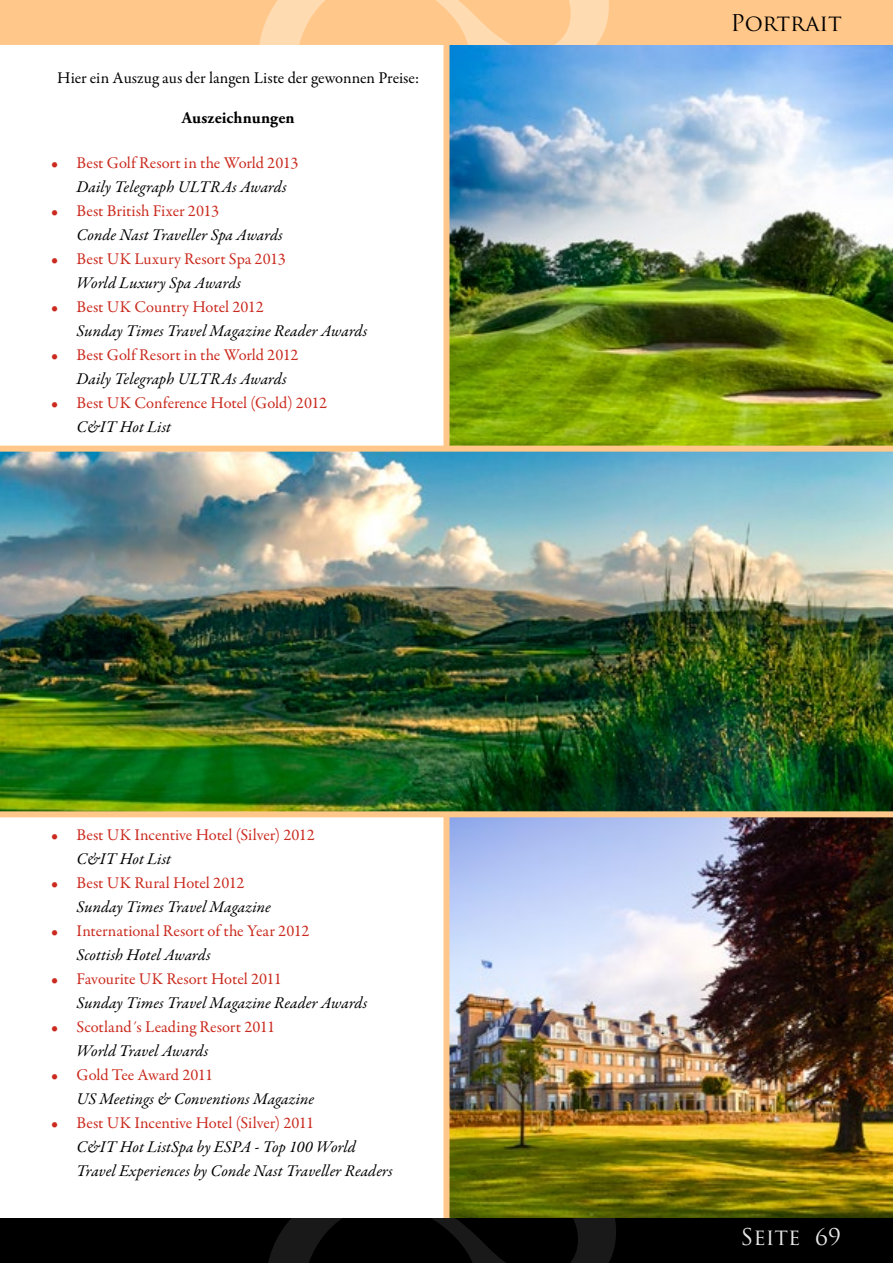
<style>
.page{position:relative;width:893px;height:1263px;background:#fff}
.page>*{position:absolute;margin:0;border:0;box-sizing:border-box;transform-origin:0 0}
.t1{font:22.5px "Trajan Pro";color:#000}
.t2{font:22.5px "Trajan Pro";color:#fff}
.t3{font:italic 16.5px/24px "Garamond Premr Pro";color:#000}
.t4{font:16.5px "Garamond Premr Pro";letter-spacing:.005em;color:#ca291d}
.t5{font:16.5px "Garamond Premr Pro";letter-spacing:-.005em;color:#000}
.t6{font:16.5px "Garamond Premr Pro";letter-spacing:-.015em;color:#ca291d}
.t7{font:16.5px "Garamond Premr Pro";letter-spacing:-.04em;color:#ca291d}
.t8{font:700 16.5px "Adobe Garamond Pro";letter-spacing:.01em;color:#000}
</style>
<div class="page">
<img style="left:443px;top:817px;width:450px;height:401px">
<img style="left:443px;top:45px;width:450px;height:401px">
<img style="left:0;top:446px;width:893px;height:371px">
<div style="left:0;top:0;width:893px;height:45px;background:#ffc88a"></div>
<div style="left:0;top:1218px;width:893px;height:45px;background:#000"></div>
<svg style="left:268px;top:1218px;width:348px;height:45px"></svg>
<svg style="left:443px;top:45px;width:178px;height:130px"></svg>
<p class="t5" style="left:57px;top:68px;width:364px">Hier ein Auszug aus der langen Liste der gewonnen Preise:</p>
<p class="t8" style="left:182px;top:109px;width:114px">Auszeichnungen</p>
<p class="t4" style="left:51px;top:152px;width:249px">• Best Golf Resort in the World 2013</p>
<p class="t3" style="left:77px;top:175px;width:212px">Daily Telegraph ULTRAs Awards</p>
<p class="t6" style="left:51px;top:200px;width:170px">• Best British Fixer 2013</p>
<p class="t3" style="left:77px;top:223px;width:208px">Conde Nast Traveller Spa Awards</p>
<p class="t4" style="left:51px;top:248px;width:236px">• Best UK Luxury Resort Spa 2013</p>
<p class="t3" style="left:77px;top:271px;width:166px">World Luxury Spa Awards</p>
<p class="t4" style="left:51px;top:296px;width:214px">• Best UK Country Hotel 2012</p>
<p class="t3" style="left:77px;top:319px;width:292px">Sunday Times Travel Magazine Reader Awards</p>
<p class="t4" style="left:51px;top:345px;width:249px">• Best Golf Resort in the World 2012</p>
<p class="t3" style="left:77px;top:367px;width:212px">Daily Telegraph ULTRAs Awards</p>
<p class="t4" style="left:51px;top:393px;width:278px">• Best UK Conference Hotel (Gold) 2012</p>
<p class="t3" style="left:77px;top:415px;width:96px">C&amp;IT Hot List</p>
<p class="t4" style="left:51px;top:825px;width:265px">• Best UK Incentive Hotel (Silver) 2012</p>
<p class="t3" style="left:77px;top:847px;width:96px">C&amp;IT Hot List</p>
<p class="t4" style="left:51px;top:873px;width:195px">• Best UK Rural Hotel 2012</p>
<p class="t3" style="left:77px;top:895px;width:196px">Sunday Times Travel Magazine</p>
<p class="t4" style="left:51px;top:921px;width:260px">• International Resort of the Year 2012</p>
<p class="t3" style="left:77px;top:943px;width:136px">Scottish Hotel Awards</p>
<p class="t6" style="left:51px;top:969px;width:232px">• Favourite UK Resort Hotel 2011</p>
<p class="t3" style="left:77px;top:991px;width:292px">Sunday Times Travel Magazine Reader Awards</p>
<p class="t4" style="left:51px;top:1017px;width:226px">• Scotland´s Leading Resort 2011</p>
<p class="t3" style="left:77px;top:1039px;width:133px">World Travel Awards</p>
<p class="t7" style="left:51px;top:1065px;width:164px">• Gold Tee Award 2011</p>
<p class="t3" style="left:77px;top:1087px;width:239px">US Meetings &amp; Conventions Magazine</p>
<p class="t4" style="left:51px;top:1113px;width:265px">• Best UK Incentive Hotel (Silver) 2011</p>
<p class="t3" style="left:77px;top:1135px;width:318px">C&amp;IT Hot ListSpa by ESPA - Top 100 World<br>Travel Experiences by Conde Nast Traveller Readers</p>
<h1 class="t1" style="left:730px;top:8px;width:113px">Portrait</h1>
<h1 class="t2" style="left:740px;top:1223px;width:102px">Seite 69</h1>
</div>
